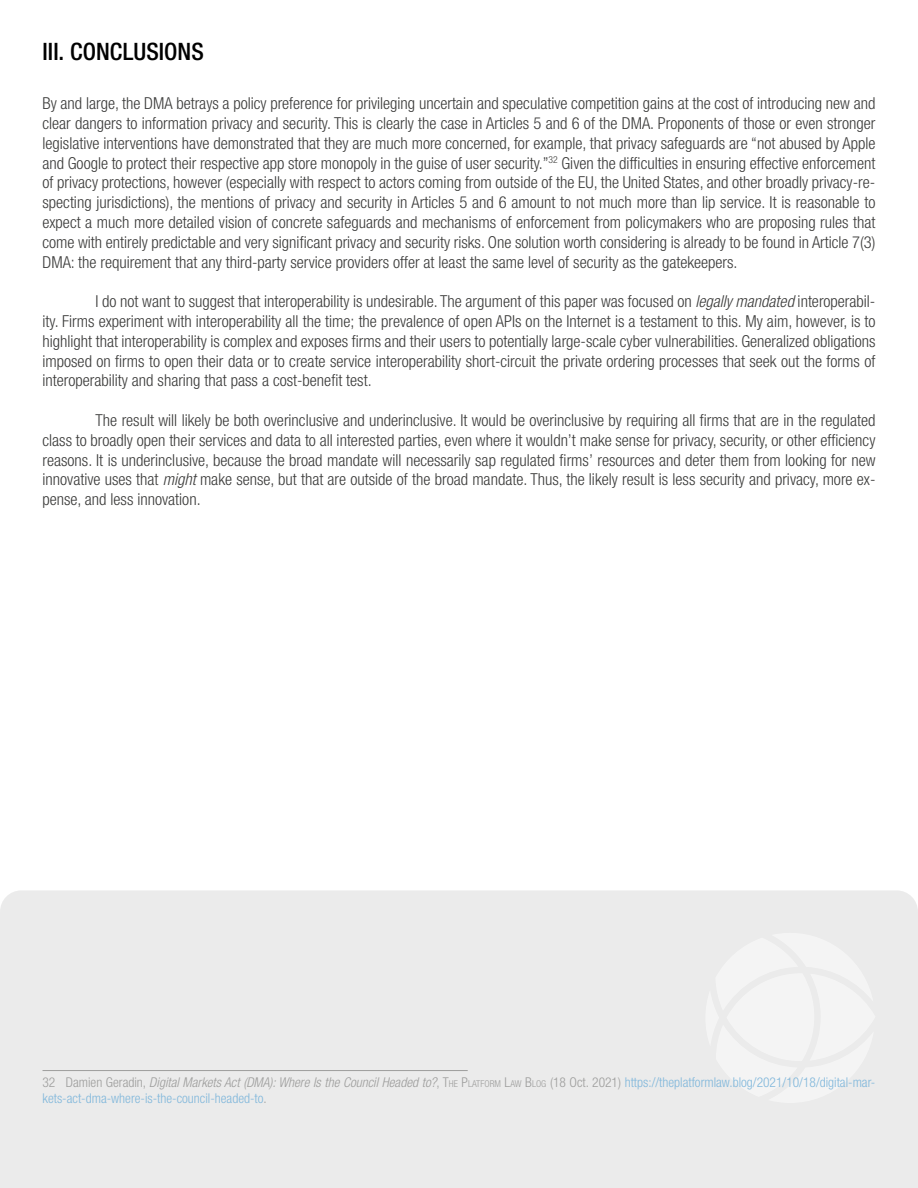
<style>
.page{position:relative;width:918px;height:1188px;background:#fff}
.page>*{position:absolute;margin:0;border:0;box-sizing:border-box;transform-origin:0 0}
.t1{font:500 condensed 24px "Helvetica Neue LT Std";color:#000}
.t2{font:300 condensed 16.5px/19.8px "Helvetica Neue LT Std";color:#3c3c3b;text-align:justify}
.t3{font:300 condensed 13.5px/16.2px "Helvetica Neue LT Std";color:#80b7db}
.s1{font-style:italic}
.s2{color:#9d9d9c}
.s3{font-style:italic;color:#9d9d9c}
.s4{font-size:9.45px;color:#9d9d9c}
</style>
<div class="page">
<div style="left:0;top:890px;width:918px;height:298px;background:#ebebeb"></div>
<svg style="left:705px;top:933px;width:170px;height:170px"></svg>
<hr style="left:43px;top:1070px;width:425px;height:1px;background:#9d9d9c">
<h1 class="t1" style="left:43px;top:37px;width:163px">III. CONCLUSIONS</h1>
<p class="t2" style="left:43px;top:93px;width:835px">By and large, the DMA betrays a policy preference for privileging uncertain and speculative competition gains at the cost of introducing new and clear dangers to information privacy and security. This is clearly the case in Articles 5 and 6 of the DMA. Proponents of those or even stronger legislative interventions have demonstrated that they are much more concerned, for example, that privacy safeguards are “not abused by Apple and Google to protect their respective app store monopoly in the guise of user security.”<sup>32</sup> Given the difficulties in ensuring effective enforcement of privacy protections, however (especially with respect to actors coming from outside of the EU, the United States, and other broadly privacy-re&shy;specting jurisdictions), the mentions of privacy and security in Articles 5 and 6 amount to not much more than lip service. It is reasonable to expect a much more detailed vision of concrete safeguards and mechanisms of enforcement from policymakers who are proposing rules that come with entirely predictable and very significant privacy and security risks. One solution worth considering is already to be found in Article 7(3)<br>DMA: the requirement that any third-party service providers offer at least the same level of security as the gatekeepers.</p>
<p class="t2" style="left:43px;top:291px;width:835px;text-indent:53px">I do not want to suggest that interoperability is undesirable. The argument of this paper was focused on <span class="s1">legally mandated</span> interoperabil&shy;ity. Firms experiment with interoperability all the time; the prevalence of open APIs on the Internet is a testament to this. My aim, however, is to highlight that interoperability is complex and exposes firms and their users to potentially large-scale cyber vulnerabilities. Generalized obligations imposed on firms to open their data or to create service interoperability short-circuit the private ordering processes that seek out the forms of interoperability and sharing that pass a cost-benefit test.</p>
<p class="t2" style="left:43px;top:410px;width:834px;text-indent:53px">The result will likely be both overinclusive and underinclusive. It would be overinclusive by requiring all firms that are in the regulated class to broadly open their services and data to all interested parties, even where it wouldn’t make sense for privacy, security, or other efficiency reasons. It is underinclusive, because the broad mandate will necessarily sap regulated firms’ resources and deter them from looking for new innovative uses that <span class="s1">might</span> make sense, but that are outside of the broad mandate. Thus, the likely result is less security and privacy, more ex&shy;pense, and less innovation.</p>
<p class="t3" style="left:43px;top:1074px;width:834px"><span class="s2">32 Damien Geradin,</span> <span class="s3">Digital Markets Act (DMA): Where Is the Council Headed to?</span><span class="s2">,</span> <span class="s2">T</span><span class="s4">HE</span> <span class="s2">P</span><span class="s4">LATFORM</span> <span class="s2">L</span><span class="s4">AW</span> <span class="s2">B</span><span class="s4">LOG</span> <span class="s2">(18 Oct. 2021)</span> https://theplatformlaw.blog/2021/10/18/digital-mar&shy;kets-act-dma-where-is-the-council-headed-to<span class="s2">.</span></p>
</div>
